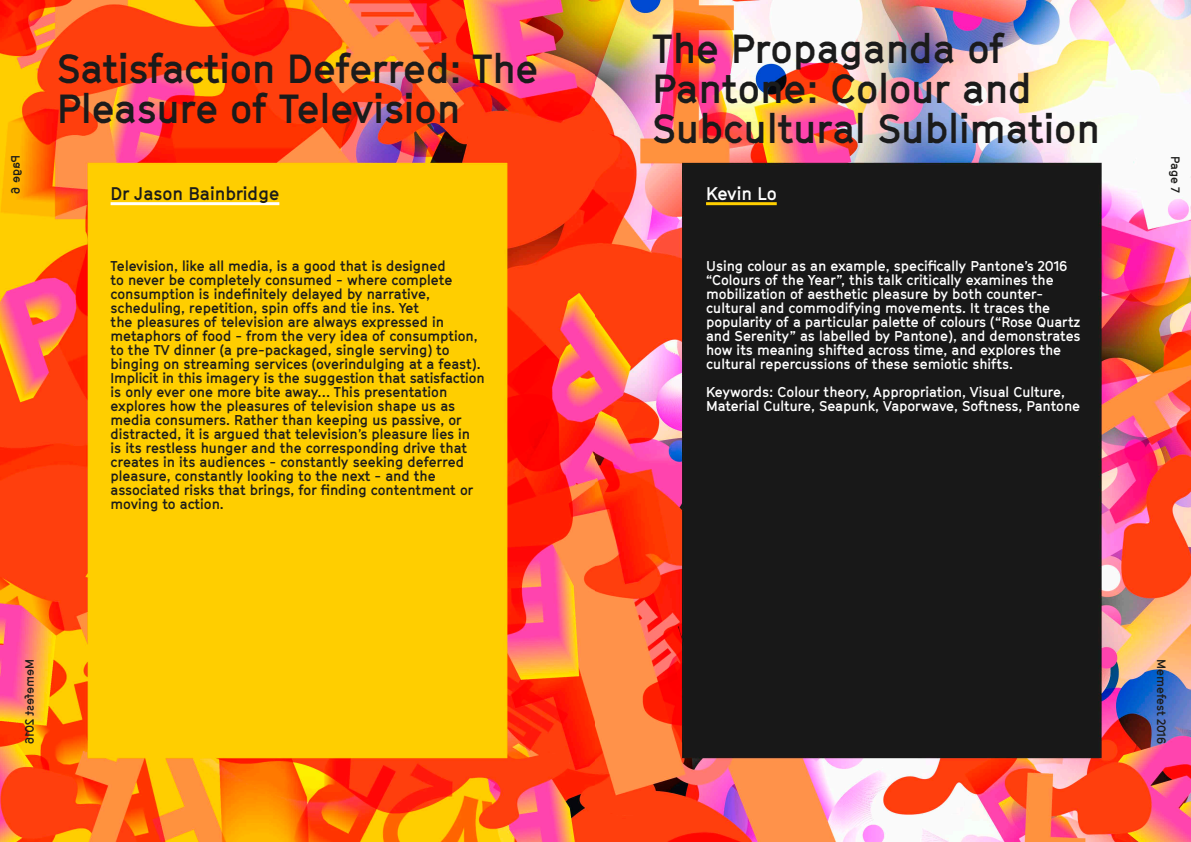
<style>
.page{position:relative;width:1191px;height:842px;background:#fff}
.page>*{position:absolute;margin:0;border:0;box-sizing:border-box;transform-origin:0 0}
.t1{font:700 40px/40px "GT Cinetype";color:#1b1b1b}
.t2{font:700 18px "GT Cinetype";color:#1c1c1a}
.t3{font:700 18px "GT Cinetype";letter-spacing:-.01em;color:#fff}
.t4{font:700 14px/14px "GT Cinetype";color:#1c1c1a}
.t5{font:700 14px/14px "GT Cinetype";color:#fff}
.t6{font:700 12px "GT Cinetype";color:#1c1c1a}
</style>
<div class="page">
<img style="left:0;top:0;width:1190px;height:842px">
<hr style="left:111px;top:202px;width:168px;height:3px;background:#fff">
<hr style="left:706px;top:202px;width:70px;height:3px;background:#ffcf00">
<svg style="left:25px;top:660px;width:9px;height:84px"></svg>
<svg style="left:11px;top:156px;width:11px;height:37px"></svg>
<h1 class="t1" style="left:57px;top:48px;width:483px">Satisfaction Deferred: The<br>Pleasure of Television</h1>
<h1 class="t1" style="left:652px;top:28px;width:449px">The Propaganda of<br>Pantone: Colour and<br>Subcultural Sublimation</h1>
<p class="t2" style="left:111px;top:182px;width:170px">Dr Jason Bainbridge</p>
<p class="t3" style="left:706px;top:182px;width:72px">Kevin Lo</p>
<p class="t4" style="left:111px;top:259px;width:376px">Television, like all media, is a good that is designed<br>to never be completely consumed - where complete consumption is indefinitely delayed by narrative, scheduling, repetition, spin offs and tie ins. Yet<br>the pleasures of television are always expressed in metaphors of food - from the very idea of consumption, to the TV dinner (a pre-packaged, single serving) to binging on streaming services (overindulging at a feast).<br>Implicit in this imagery is the suggestion that satisfaction is only ever one more bite away… This presentation explores how the pleasures of television shape us as media consumers. Rather than keeping us passive, or distracted, it is argued that television’s pleasure lies in<br>is its restless hunger and the corresponding drive that creates in its audiences - constantly seeking deferred pleasure, constantly looking to the next - and the associated risks that brings, for finding contentment or moving to action.</p>
<p class="t5" style="left:706px;top:259px;width:376px">Using colour as an example, specifically Pantone’s 2016 “Colours of the Year”, this talk critically examines the mobilization of aesthetic pleasure by both counter&shy;cultural and commodifying movements. It traces the popularity of a particular palette of colours (“Rose Quartz and Serenity” as labelled by Pantone), and demonstrates how its meaning shifted across time, and explores the cultural repercussions of these semiotic shifts.</p>
<p class="t5" style="left:706px;top:385px;width:375px">Keywords: Colour theory, Appropriation, Visual Culture,<br>Material Culture, Seapunk, Vaporwave, Softness, Pantone</p>
<p class="t6" style="left:1182px;top:156px;width:39px;rotate:90deg">Page 7</p>
<p class="t6" style="left:1168px;top:659px;width:86px;rotate:90deg">Memefest 2016</p>
</div>
